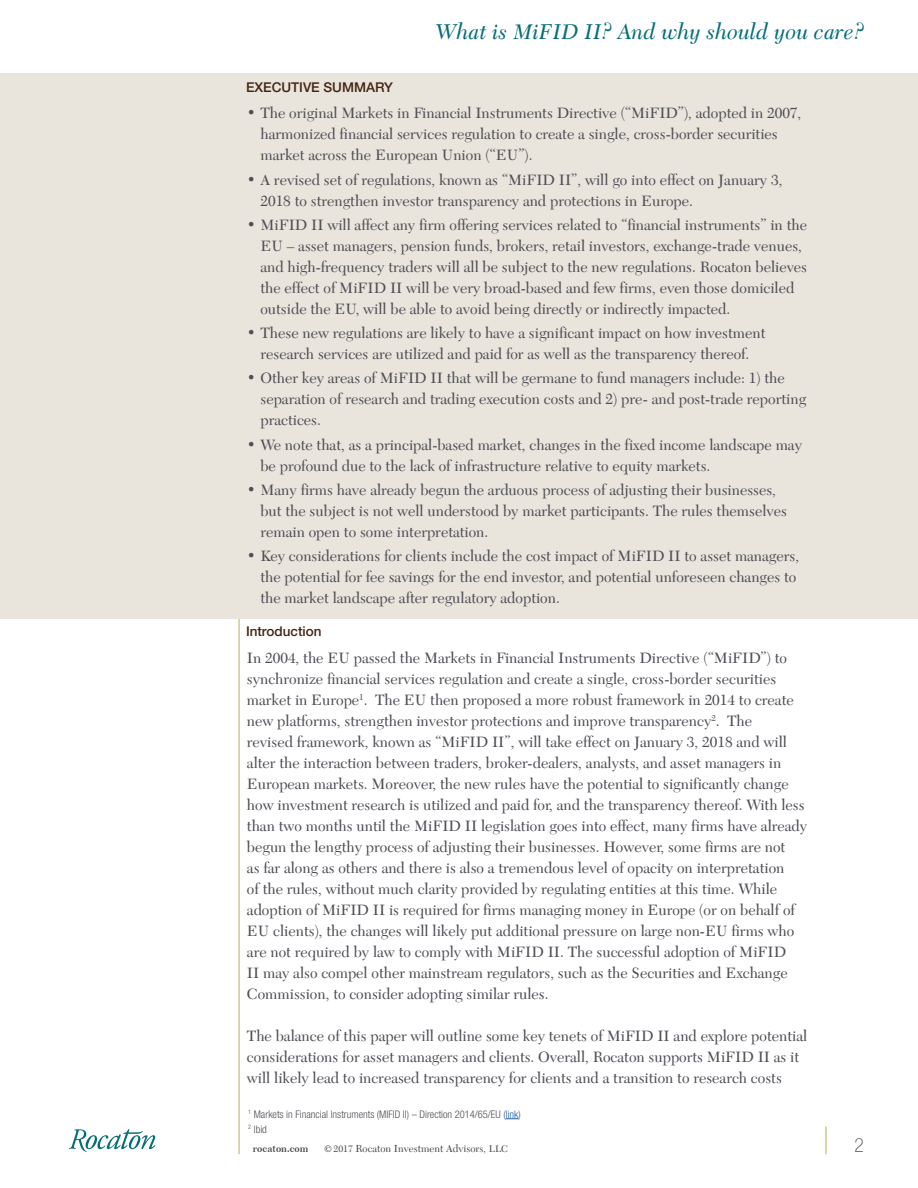
<style>
.page{position:relative;width:918px;height:1188px;background:#fff}
.page>*{position:absolute;margin:0;border:0;box-sizing:border-box;transform-origin:0 0}
.t1{font:italic 22.5px "Transitional 511 BT";letter-spacing:.01em;color:#076e79}
.Article_Text__12_pt{font:100 condensed 19.5px "Helvetica Neue LT Pro";color:#4b4c4d}
.t2{font:15.3px/21px "Transitional 511 BT";color:#4d4e55}
.t3{font:500 13.5px "Helvetica Neue LT Pro";color:#442411}
.t4{font:300 condensed 10.5px "Helvetica Neue LT Pro";color:#4d4e55}
.t5{font:10.5px "Transitional 511 BT";letter-spacing:.005em;color:#4b4c4d}
.t6{font:700 10.5px "Transitional 511 BT";letter-spacing:.005em;color:#4b4c4d}
.s1{color:#175d9e}
.s2{font-size:9.75px}
</style>
<div class="page">
<svg style="left:826px;top:1126px;width:1px;height:28px"></svg>
<hr style="left:239px;top:108px;width:1px;height:1046px;background:#baae57">
<div style="left:0;top:73px;width:918px;height:546px;background:#e9e4dc"></div>
<svg style="left:69px;top:1129px;width:86px;height:23px"></svg>
<svg style="left:506px;top:1118px;width:12px;height:1px"></svg>
<h1 class="t1" style="left:436px;top:18px;width:430px">What is MiFID II? And why should you care?</h1>
<p class="t3" style="left:246px;top:79px;width:148px">EXECUTIVE SUMMARY</p>
<p class="t2" style="left:260px;top:103px;width:542px;text-indent:-14px">• The original Markets in Financial Instruments Directive (“MiFID”), adopted in 2007, harmonized financial services regulation to create a single, cross-border securities market across the European Union (“EU”).</p>
<p class="t2" style="left:260px;top:169px;width:524px;text-indent:-14px">• A revised set of regulations, known as “MiFID II”, will go into effect on January 3,<br>2018 to strengthen investor transparency and protections in Europe.</p>
<p class="t2" style="left:260px;top:214px;width:548px;text-indent:-14px">• MiFID II will affect any firm offering services related to “financial instruments” in the EU – asset managers, pension funds, brokers, retail investors, exchange-trade venues, and high-frequency traders will all be subject to the new regulations. Rocaton believes the effect of MiFID II will be very broad-based and few firms, even those domiciled outside the EU, will be able to avoid being directly or indirectly impacted.</p>
<p class="t2" style="left:247px;top:322px;width:520px;text-align:center">• These new regulations are likely to have a significant impact on how investment research services are utilized and paid for as well as the transparency thereof.</p>
<p class="t2" style="left:260px;top:368px;width:547px;text-indent:-14px">• Other key areas of MiFID II that will be germane to fund managers include: 1) the separation of research and trading execution costs and 2) pre- and post-trade reporting practices.</p>
<p class="t2" style="left:260px;top:434px;width:543px;text-indent:-14px">• We note that, as a principal-based market, changes in the fixed income landscape may be profound due to the lack of infrastructure relative to equity markets.</p>
<p class="t2" style="left:260px;top:479px;width:528px;text-indent:-14px">• Many firms have already begun the arduous process of adjusting their businesses, but the subject is not well understood by market participants. The rules themselves remain open to some interpretation.</p>
<p class="t2" style="left:260px;top:545px;width:540px;text-indent:-14px">• Key considerations for clients include the cost impact of MiFID II to asset managers, the potential for fee savings for the end investor, and potential unforeseen changes to the market landscape after regulatory adoption.</p>
<p class="t3" style="left:246px;top:623px;width:77px">Introduction</p>
<p class="t2" style="left:247px;top:647px;width:562px">In 2004, the EU passed the Markets in Financial Instruments Directive (“MiFID”) to synchronize financial services regulation and create a single, cross-border securities market in Europe<sup>1</sup>. The EU then proposed a more robust framework in 2014 to create new platforms, strengthen investor protections and improve transparency<sup>2</sup>. The<br>revised framework, known as “MiFID II”, will take effect on January 3, 2018 and will alter the interaction between traders, broker-dealers, analysts, and asset managers in European markets. Moreover, the new rules have the potential to significantly change how investment research is utilized and paid for, and the transparency thereof. With less than two months until the MiFID II legislation goes into effect, many firms have already begun the lengthy process of adjusting their businesses. However, some firms are not<br>as far along as others and there is also a tremendous level of opacity on interpretation<br>of the rules, without much clarity provided by regulating entities at this time. While adoption of MiFID II is required for firms managing money in Europe (or on behalf of EU clients), the changes will likely put additional pressure on large non-EU firms who are not required by law to comply with MiFID II. The successful adoption of MiFID<br>II may also compel other mainstream regulators, such as the Securities and Exchange Commission, to consider adopting similar rules.</p>
<p class="t2" style="left:247px;top:1025px;width:562px">The balance of this paper will outline some key tenets of MiFID II and explore potential considerations for asset managers and clients. Overall, Rocaton supports MiFID II as it will likely lead to increased transparency for clients and a transition to research costs</p>
<p class="t4" style="left:248px;top:1108px;width:274px"><sup>1</sup> Markets in Financial Instruments (MIFID II) – Direction 2014/65/EU (<span class="s1">link</span>)</p>
<p class="t4" style="left:248px;top:1123px;width:20px"><sup>2</sup> Ibid</p>
<p class="t6" style="left:253px;top:1142px;width:57px">rocaton.com</p>
<p class="t5" style="left:324px;top:1142px;width:185px"><span class="s2">©2017</span> Rocaton Investment Advisors, <span class="s2">LLC</span></p>
<p class="Article_Text__12_pt" style="left:855px;top:1134px;width:11px">2</p>
</div>
